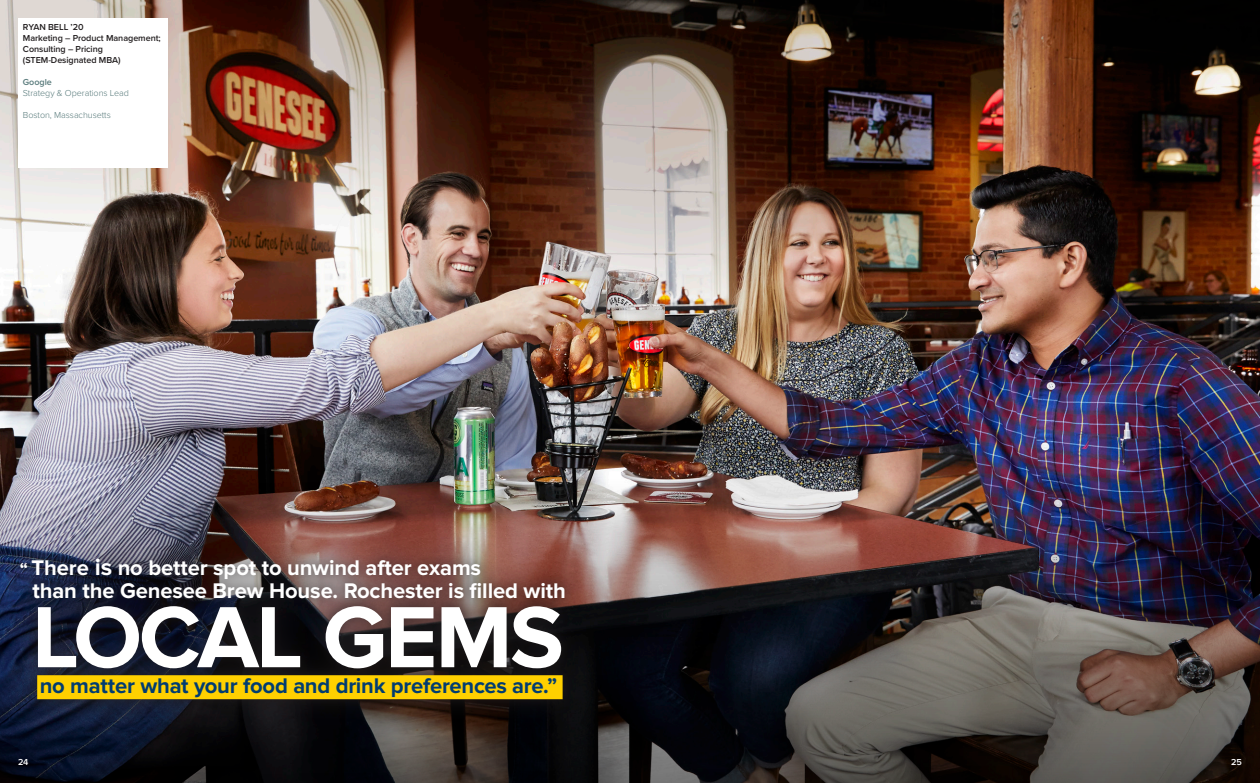
<style>
.page{position:relative;width:1260px;height:783px;background:#fff}
.page>*{position:absolute;margin:0;border:0;box-sizing:border-box;transform-origin:0 0}
.quote_small_white{font:700 90px "Proxima Nova";letter-spacing:-.035em;color:#fff}
.quote_small_white-2{font:700 22px/23px "Proxima Nova";letter-spacing:-.005em;color:#fff}
.t1{font:700 22px "Proxima Nova";letter-spacing:-.01em;color:#003c71}
.Box_title{font:600 9px/11px "Proxima Nova";letter-spacing:-.005em;color:#231f20}
.Box_bio{font:300 9px "Proxima Nova";letter-spacing:-.005em;color:#587a7b}
.Box_bio-2{font:600 9px "Proxima Nova";letter-spacing:-.005em;color:#587a7b}
.t2{font:600 9px "Proxima Nova";color:#fff}
.s1{font-size:18px}
.s2{font-size:24px}
</style>
<div class="page">
<img style="left:0;top:0;width:1260px;height:475px">
<img style="left:0;top:475px;width:1260px;height:308px">
<div style="left:18px;top:18px;width:150px;height:150px;background:#fff"></div>
<div style="left:0;top:536px;width:589px;height:188px;background:#231f20;opacity:.75"></div>
<div style="left:37px;top:675px;width:526px;height:24px;background:#ffd000"></div>
<p class="Box_title" style="left:23px;top:21px;width:62px">RYAN BELL ’20</p>
<p class="Box_title" style="left:23px;top:32px;width:139px">Marketing – Product Management;<br>Consulting – Pricing</p>
<p class="Box_title" style="left:23px;top:54px;width:99px">(STEM-Designated MBA)</p>
<p class="Box_bio-2" style="left:23px;top:75px;width:30px">Google</p>
<p class="Box_bio" style="left:23px;top:88px;width:108px">Strategy &amp; Operations Lead</p>
<p class="Box_bio" style="left:23px;top:110px;width:89px">Boston, Massachusetts</p>
<p class="quote_small_white-2" style="left:32px;top:557px;width:535px;text-indent:-13px"><span class="s1">“</span> There <span class="s2">is</span> no better spot to unwind after exams<br>than the Genesee Brew House. Rochester is filled with</p>
<p class="quote_small_white" style="left:32px;top:585px;width:533px">LOCAL GEMS</p>
<p class="t1" style="left:40px;top:673px;width:519px">no matter what your food and drink preferences are.”</p>
<p class="t2" style="left:18px;top:755px;width:12px">24</p>
<p class="t2" style="left:1231px;top:755px;width:12px">25</p>
</div>
